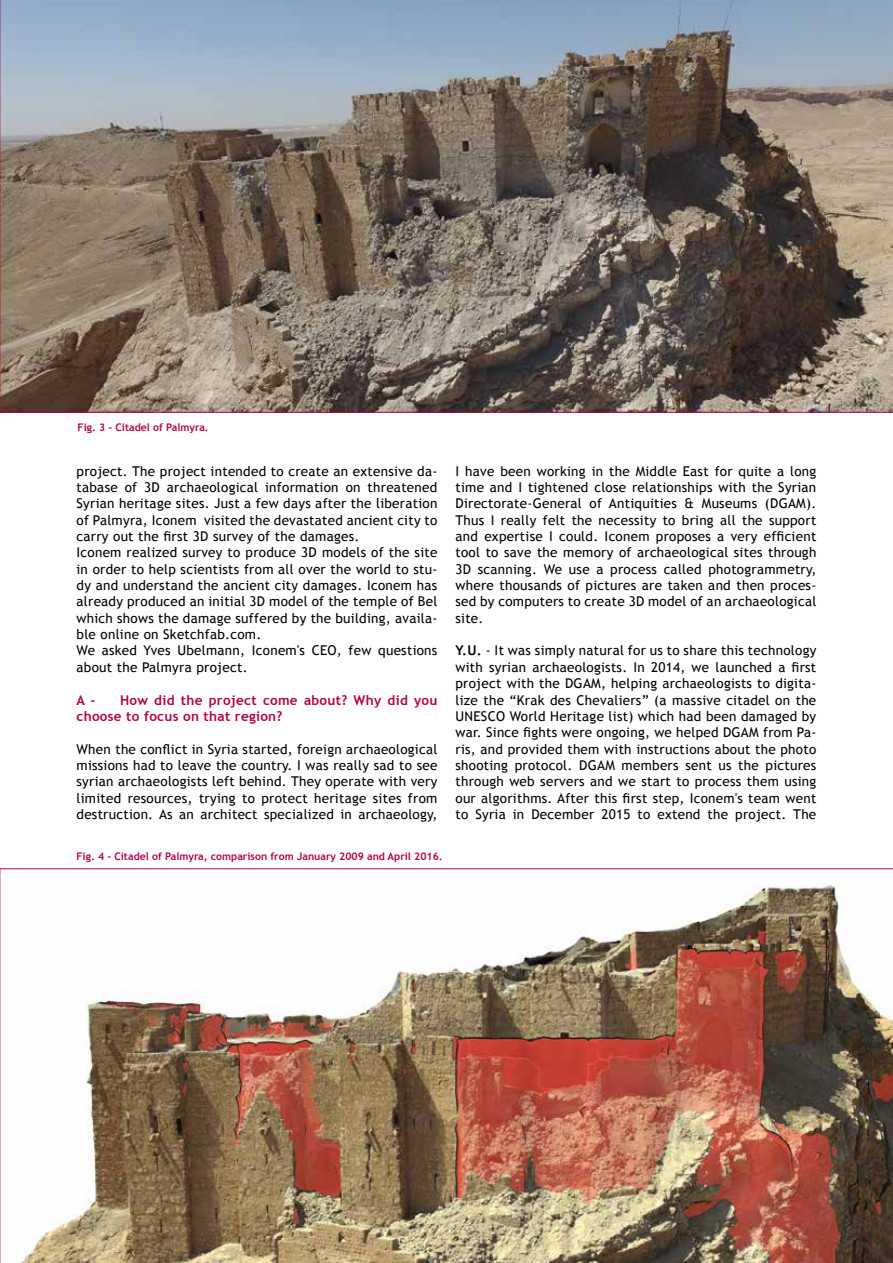
<style>
.page{position:relative;width:893px;height:1263px;background:#fff}
.page>*{position:absolute;margin:0;border:0;box-sizing:border-box;transform-origin:0 0}
.t1{font:13.5px/16.4px "Trebuchet MS";letter-spacing:.02em;color:#000;text-align:justify}
.t2{font:700 13.5px/16.4px "Trebuchet MS";letter-spacing:.02em;color:#b40247}
.t3{font:700 10.5px "Trebuchet MS";color:#b40247}
.s1{font-weight:700}
</style>
<div class="page">
<svg style="left:0;top:0;width:893px;height:413px;background:#7f7874"></svg>
<img style="left:0;top:868px;width:893px;height:395px">
<p class="t3" style="left:78px;top:420px;width:133px">Fig. 3 - Citadel of Palmyra.</p>
<p class="t1" style="left:77px;top:463px;width:362px;text-align:left">project. The project intended to create an extensive da&shy;tabase of 3D archaeological information on threatened Syrian heritage sites. Just a few days after the liberation of Palmyra, Iconem visited the devastated ancient city to carry out the first 3D survey of the damages.<br>Iconem realized survey to produce 3D models of the site in order to help scientists from all over the world to stu&shy;dy and understand the ancient city damages. Iconem has already produced an initial 3D model of the temple of Bel which shows the damage suffered by the building, availa&shy;ble online on Sketchfab.com.<br>We asked Yves Ubelmann, Iconem's CEO, few questions about the Palmyra project.</p>
<p class="t2" style="left:77px;top:691px;width:21px">A -</p>
<p class="t2" style="left:77px;top:691px;width:362px;text-indent:43px">How did the project come about? Why did you choose to focus on that region?</p>
<p class="t1" style="left:77px;top:741px;width:362px">When the conflict in Syria started, foreign archaeological missions had to leave the country. I was really sad to see syrian archaeologists left behind. They operate with very limited resources, trying to protect heritage sites from destruction. As an architect specialized in archaeology,</p>
<p class="t3" style="left:77px;top:850px;width:368px">Fig. 4 - Citadel of Palmyra, comparison from January 2009 and April 2016.</p>
<p class="t1" style="left:455px;top:463px;width:362px">I have been working in the Middle East for quite a long time and I tightened close relationships with the Syrian Directorate-General of Antiquities &amp; Museums (DGAM).<br>Thus I really felt the necessity to bring all the support and expertise I could. Iconem proposes a very efficient tool to save the memory of archaeological sites through 3D scanning. We use a process called photogrammetry, where thousands of pictures are taken and then proces&shy;sed by computers to create 3D model of an archaeological site.</p>
<p class="t1" style="left:455px;top:643px;width:362px"><span class="s1">Y.U.</span> - It was simply natural for us to share this technology with syrian archaeologists. In 2014, we launched a first project with the DGAM, helping archaeologists to digita&shy;lize the “Krak des Chevaliers” (a massive citadel on the UNESCO World Heritage list) which had been damaged by war. Since fights were ongoing, we helped DGAM from Pa&shy;ris, and provided them with instructions about the photo shooting protocol. DGAM members sent us the pictures through web servers and we start to process them using our algorithms. After this first step, Iconem's team went to Syria in December 2015 to extend the project. The</p>
</div>
